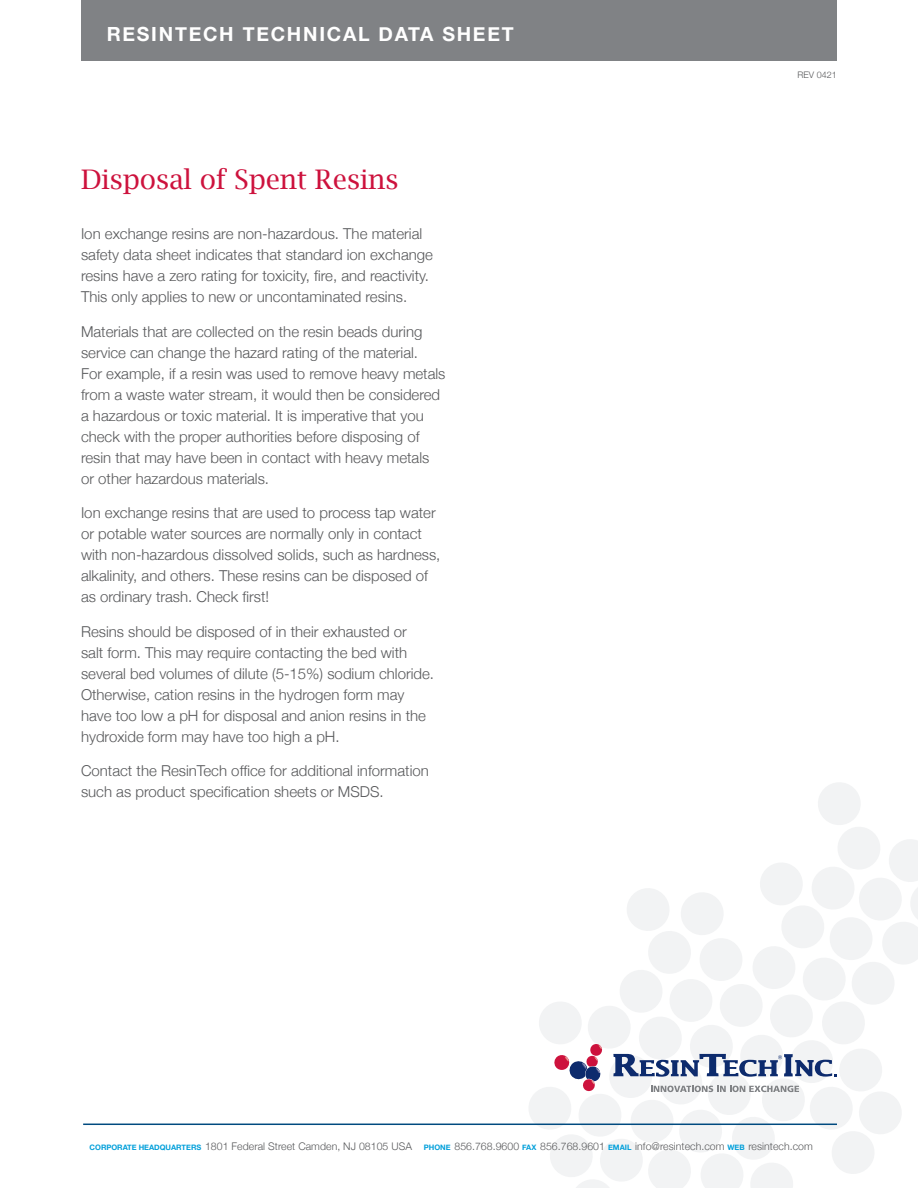
<style>
.page{position:relative;width:918px;height:1188px;background:#fff}
.page>*{position:absolute;margin:0;border:0;box-sizing:border-box;transform-origin:0 0}
.CALLOUT_copy{font:27px "Lucida Bright";letter-spacing:-.01em;color:#cd123d}
.SUBHEAD_cyan{font:700 19.5px "Helvetica Neue";letter-spacing:.09em;color:#fff}
.PARAGRAPH_copy{font:300 15px/21px "Helvetica Neue";color:#57585a}
.t1{font:300 10.5px "Helvetica Neue";letter-spacing:.005em;color:#57585a}
.t2{font:300 9px "Helvetica Neue";letter-spacing:.005em;color:#57585a}
.s1{font-weight:700;font-size:7.5px;color:#009fda}
</style>
<div class="page">
<div style="left:81px;top:0;width:756px;height:60px;background:#808285"></div>
<svg style="left:528px;top:783px;width:390px;height:405px"></svg>
<hr style="left:83px;top:1124px;width:754px;height:1px;background:#004a7f">
<p class="SUBHEAD_cyan" style="left:107px;top:22px;width:408px">RESINTECH TECHNICAL DATA SHEET</p>
<p class="CALLOUT_copy" style="left:81px;top:164px;width:319px">Disposal of Spent Resins</p>
<p class="PARAGRAPH_copy" style="left:81px;top:223px;width:354px">Ion exchange resins are non-hazardous. The material safety data sheet indicates that standard ion exchange resins have a zero rating for toxicity, fire, and reactivity.<br>This only applies to new or uncontaminated resins.</p>
<p class="PARAGRAPH_copy" style="left:81px;top:320px;width:366px">Materials that are collected on the resin beads during service can change the hazard rating of the material.<br>For example, if a resin was used to remove heavy metals from a waste water stream, it would then be considered a hazardous or toxic material. It is imperative that you check with the proper authorities before disposing of resin that may have been in contact with heavy metals or other hazardous materials.</p>
<p class="PARAGRAPH_copy" style="left:81px;top:502px;width:361px">Ion exchange resins that are used to process tap water or potable water sources are normally only in contact with non-hazardous dissolved solids, such as hardness, alkalinity, and others. These resins can be disposed of as ordinary trash. Check first!</p>
<p class="PARAGRAPH_copy" style="left:81px;top:620px;width:355px">Resins should be disposed of in their exhausted or<br>salt form. This may require contacting the bed with several bed volumes of dilute (5-15%) sodium chloride.<br>Otherwise, cation resins in the hydrogen form may have too low a pH for disposal and anion resins in the hydroxide form may have too high a pH.</p>
<p class="PARAGRAPH_copy" style="left:81px;top:760px;width:349px">Contact the ResinTech office for additional information such as product specification sheets or MSDS.</p>
<p class="t2" style="left:797px;top:69px;width:41px">REV 0421</p>
<p class="t1" style="left:90px;top:1139px;width:324px"><span class="s1">CORPORATE HEADQUARTERS</span> 1801 Federal Street Camden, NJ 08105 USA</p>
<p class="t1" style="left:424px;top:1139px;width:390px"><span class="s1">PHONE</span> 856.768.9600 <span class="s1">FAX</span> 856.768.9601 <span class="s1">EMAIL</span> info@resintech.com <span class="s1">WEB</span> resintech.com</p>
</div>
